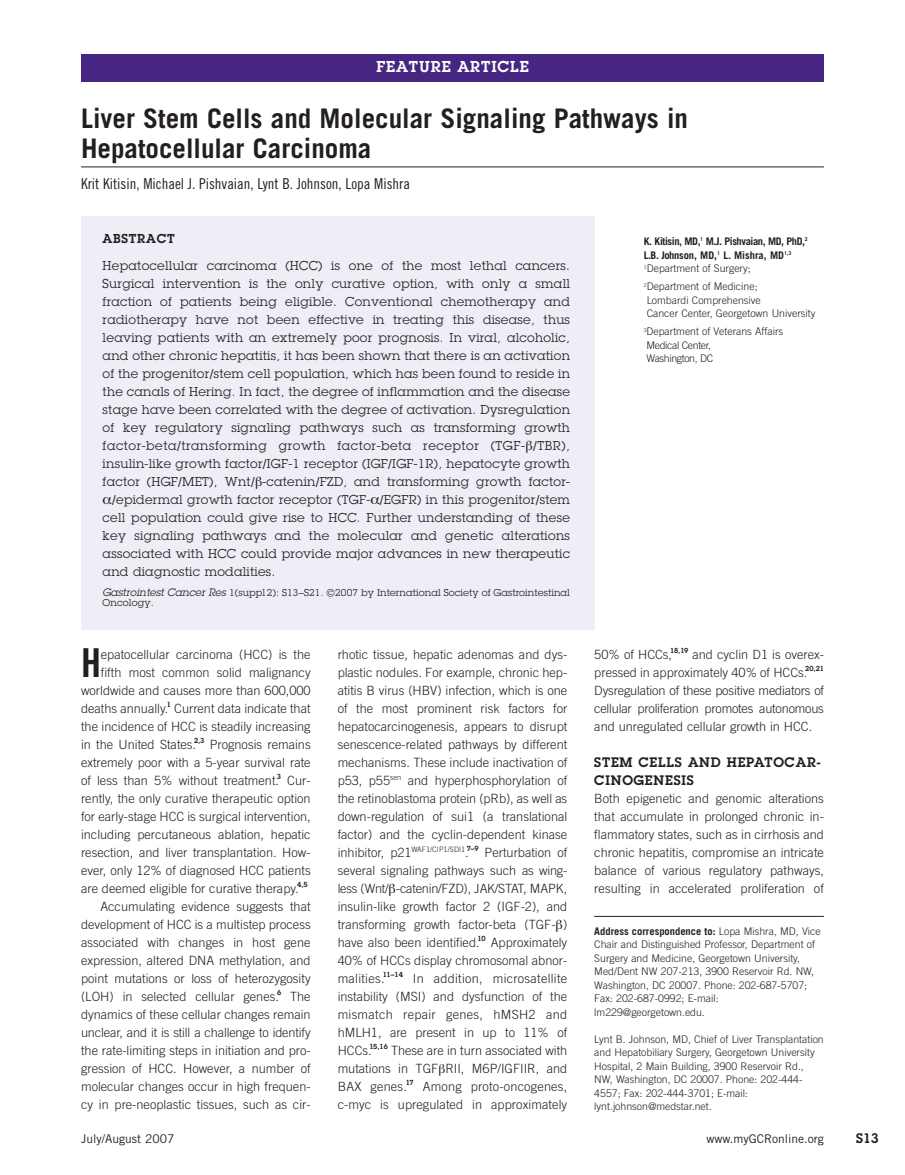
<style>
.page{position:relative;width:905px;height:1175px;background:#fff}
.page>*{position:absolute;margin:0;border:0;box-sizing:border-box;transform-origin:0 0}
.t1{font:39.9px "Trade Gothic Bold Cond Twenty";color:#231f20}
.t2{font:700 27px/30px "Trade Gothic";color:#231f20}
.t3{font:16.5px "Lubalin Graph Demi TT";letter-spacing:.055em;color:#fff}
.t4{font:15px "Trade Gothic Cond Eighteen";color:#231f20}
.t5{font:13.5px "Lubalin Graph";letter-spacing:.02em;color:#231f20}
.t6{font:13.5px "Lubalin Graph";letter-spacing:.045em;color:#231f20}
.t7{font:600 13.5px/18px "Lubalin Graph";letter-spacing:.06em;color:#231f20}
.t8{font:13.5px "Lubalin Graph Demi TT";letter-spacing:.055em;color:#231f20}
.t9{font:300 12.75px/18px "Trade Gothic";color:#231f20;text-align:justify}
.t10{font:12px "Trade Gothic";color:#231f20}
.t11{font:300 10.5px/13.5px "Trade Gothic";color:#231f20}
.t12{font:10.5px/10.5px "Lubalin Graph";letter-spacing:.01em;color:#231f20}
.t13{font:700 10.5px/13.5px "Trade Gothic";letter-spacing:-.04em;color:#231f20}
.t14{font:600 7.2px "Lubalin Graph";color:#231f20}
.s1{font-style:italic}
.s2{font-weight:300}
.s3{font-weight:700}
</style>
<div class="page">
<div style="left:81px;top:216px;width:513px;height:413px;background:#efedf5"></div>
<div style="left:81px;top:54px;width:743px;height:27px;background:#472683"></div>
<hr style="left:81px;top:166px;width:743px;height:1px;background:#231f20">
<hr style="left:594px;top:916px;width:230px;height:1px;background:#231f20">
<p class="t3" style="left:376px;top:57px;width:154px">FEATURE ARTICLE</p>
<h2 class="t2" style="left:81px;top:105px;width:608px">Liver Stem Cells and Molecular Signaling Pathways in<br>Hepatocellular Carcinoma</h2>
<p class="t4" style="left:81px;top:178px;width:330px">Krit Kitisin, Michael J. Pishvaian, Lynt B. Johnson, Lopa Mishra</p>
<p class="t8" style="left:103px;top:230px;width:73px">ABSTRACT</p>
<p class="t5" style="left:103px;top:257px;width:469px">Hepatocellular carcinoma (HCC) is one of the most lethal cancers.</p>
<p class="t5" style="left:103px;top:275px;width:469px">Surgical intervention is the only curative option, with only a small</p>
<p class="t5" style="left:103px;top:293px;width:469px">fraction of patients being eligible. Conventional chemotherapy and</p>
<p class="t5" style="left:103px;top:311px;width:469px">radiotherapy have not been effective in treating this disease, thus</p>
<p class="t5" style="left:103px;top:329px;width:469px">leaving patients with an extremely poor prognosis. In viral, alcoholic,</p>
<p class="t5" style="left:103px;top:347px;width:469px">and other chronic hepatitis, it has been shown that there is an activation</p>
<p class="t5" style="left:103px;top:365px;width:469px">of the progenitor/stem cell population, which has been found to reside in</p>
<p class="t5" style="left:103px;top:383px;width:469px">the canals of Hering. In fact, the degree of inflammation and the disease</p>
<p class="t5" style="left:103px;top:401px;width:469px">stage have been correlated with the degree of activation. Dysregulation</p>
<p class="t5" style="left:103px;top:419px;width:469px">of key regulatory signaling pathways such as transforming growth</p>
<p class="t6" style="left:103px;top:437px;width:469px">factor-beta/transforming growth factor-beta receptor (TGF- /TBR),</p>
<p class="t5" style="left:103px;top:455px;width:469px">insulin-like growth factor/IGF-1 receptor (IGF/IGF-1R), hepatocyte growth</p>
<p class="t5" style="left:103px;top:473px;width:469px">factor (HGF/MET), Wnt/ -catenin/FZD, and transforming growth factor-</p>
<p class="t5" style="left:112px;top:491px;width:459px">/epidermal growth factor receptor (TGF- /EGFR) in this progenitor/stem</p>
<p class="t5" style="left:103px;top:509px;width:469px">cell population could give rise to HCC. Further understanding of these</p>
<p class="t5" style="left:103px;top:527px;width:469px">key signaling pathways and the molecular and genetic alterations</p>
<p class="t5" style="left:103px;top:545px;width:469px">associated with HCC could provide major advances in new therapeutic</p>
<p class="t5" style="left:103px;top:563px;width:174px">and diagnostic modalities.</p>
<p class="t12" style="left:103px;top:587px;width:469px"><span class="s1">Gastrointest Cancer Res</span> 1(suppl 2): S13–S21. ©2007 by International Society of Gastrointestinal<br>Oncology.</p>
<h1 class="t1" style="left:81px;top:648px;width:21px">H</h1>
<p class="t9" style="left:101px;top:646px;width:211px">epatocellular carcinoma (HCC) is the</p>
<p class="t9" style="left:101px;top:664px;width:211px">fifth most common solid malignancy</p>
<p class="t9" style="left:81px;top:682px;width:231px">worldwide and causes more than 600,000</p>
<p class="t9" style="left:81px;top:700px;width:89px">deaths annually.</p>
<p class="t14" style="left:167px;top:702px;width:6px">1</p>
<p class="t9" style="left:81px;top:700px;width:231px;text-indent:93px">Current data indicate that the incidence of HCC is steadily increasing in the United States.</p>
<p class="t14" style="left:194px;top:738px;width:12px">2,3</p>
<p class="t9" style="left:81px;top:736px;width:231px;text-indent:129px">Prognosis remains extremely poor with a 5-year survival rate of less than 5% without treatment.</p>
<p class="t14" style="left:277px;top:774px;width:6px">3</p>
<p class="t9" style="left:81px;top:772px;width:231px;text-indent:206px">Cur&shy;rently, the only curative therapeutic option for early-stage HCC is surgical intervention, including percutaneous ablation, hepatic resection, and liver transplantation. How&shy;ever, only 12% of diagnosed HCC patients are deemed eligible for curative therapy.</p>
<p class="t14" style="left:297px;top:882px;width:12px">4,5</p>
<p class="t9" style="left:81px;top:898px;width:231px;text-indent:19px">Accumulating evidence suggests that development of HCC is a multistep process associated with changes in host gene expression, altered DNA methylation, and point mutations or loss of heterozygosity (LOH) in selected cellular genes.</p>
<p class="t14" style="left:277px;top:990px;width:6px">6</p>
<p class="t9" style="left:81px;top:988px;width:231px;text-indent:209px">The dynamics of these cellular changes remain unclear, and it is still a challenge to identify the rate-limiting steps in initiation and pro&shy;gression of HCC. However, a number of molecular changes occur in high frequen&shy;cy in pre-neoplastic tissues, such as cir-</p>
<p class="t9" style="left:337px;top:646px;width:231px">rhotic tissue, hepatic adenomas and dys&shy;plastic nodules. For example, chronic hep&shy;atitis B virus (HBV) infection, which is one of the most prominent risk factors for hepatocarcinogenesis, appears to disrupt senescence-related pathways by different mechanisms. These include inactivation of p53, p55<sup>sen</sup> and hyperphosphorylation of the retinoblastoma protein (pRb), as well as down-regulation of sui1 (a translational factor) and the cyclin-dependent kinase inhibitor, p21<sup>WAF1/CIP1/SDI1</sup>.</p>
<p class="t14" style="left:466px;top:846px;width:13px">7–9</p>
<p class="t9" style="left:337px;top:844px;width:231px;text-indent:147px">Perturbation of several signaling pathways such as wing&shy;less (Wnt/ -catenin/FZD), JAK/STAT, MAPK, insulin-like growth factor 2 (IGF-2), and transforming growth factor-beta (TGF- ) have also been identified.</p>
<p class="t14" style="left:477px;top:936px;width:10px">10</p>
<p class="t9" style="left:337px;top:934px;width:231px;text-indent:153px">Approximately 40% of HCCs display chromosomal abnor&shy;malities.</p>
<p class="t14" style="left:383px;top:972px;width:22px">11–14</p>
<p class="t9" style="left:337px;top:970px;width:231px;text-indent:75px">In addition, microsatellite instability (MSI) and dysfunction of the mismatch repair genes, hMSH2 and hMLH1, are present in up to 11% of HCCs.</p>
<p class="t14" style="left:369px;top:1044px;width:20px">15,16</p>
<p class="t9" style="left:337px;top:1042px;width:231px;text-indent:53px">These are in turn associated with mutations in TGF RII, M6P/IGFIIR, and BAX genes.</p>
<p class="t14" style="left:406px;top:1080px;width:9px">17</p>
<p class="t9" style="left:337px;top:1078px;width:231px;text-align:right">Among proto-oncogenes,<br>c-myc is upregulated in approximately</p>
<p class="t13" style="left:644px;top:236px;width:165px">K. Kitisin, MD,<sup>1</sup> M.J. Pishvaian, MD, PhD,<sup>2<br></sup>L.B. Johnson, MD,<sup>1</sup> L. Mishra, MD<sup>1,3<br></sup><sup>1</sup><span class="s2">Department of Surgery;</span></p>
<p class="t11" style="left:644px;top:281px;width:173px"><sup>2</sup>Department of Medicine;<br>Lombardi Comprehensive<br>Cancer Center, Georgetown University</p>
<p class="t11" style="left:644px;top:326px;width:141px"><sup>3</sup>Department of Veterans Affairs<br>Medical Center,<br>Washington, DC</p>
<p class="t9" style="left:594px;top:646px;width:79px">50% of HCCs,</p>
<p class="t14" style="left:670px;top:648px;width:20px">18,19</p>
<p class="t9" style="left:594px;top:646px;width:231px;text-indent:98px">and cyclin D1 is overex&shy;pressed in approximately 40% of HCCs.</p>
<p class="t14" style="left:805px;top:666px;width:20px">20,21</p>
<p class="t9" style="left:594px;top:682px;width:231px">Dysregulation of these positive mediators of cellular proliferation promotes autonomous and unregulated cellular growth in HCC.</p>
<p class="t7" style="left:594px;top:754px;width:228px">STEM CELLS AND HEPATOCAR-<br>CINOGENESIS</p>
<p class="t9" style="left:594px;top:790px;width:231px">Both epigenetic and genomic alterations that accumulate in prolonged chronic in&shy;flammatory states, such as in cirrhosis and chronic hepatitis, compromise an intricate balance of various regulatory pathways, resulting in accelerated proliferation of</p>
<p class="t11" style="left:594px;top:925px;width:228px"><span class="s3">Address correspondence to:</span> Lopa Mishra, MD, Vice Chair and Distinguished Professor, Department of Surgery and Medicine, Georgetown University, Med/Dent NW 207-213, 3900 Reservoir Rd. NW, Washington, DC 20007. Phone: 202-687-5707; Fax: 202-687-0992; E-mail: lm229@georgetown.edu.</p>
<p class="t11" style="left:594px;top:1033px;width:231px">Lynt B. Johnson, MD, Chief of Liver Transplantation and Hepatobiliary Surgery, Georgetown University Hospital, 2 Main Building, 3900 Reservoir Rd., NW, Washington, DC 20007. Phone: 202-444- 4557; Fax: 202-444-3701; E-mail: lynt.johnson@medstar.net.</p>
<p class="t10" style="left:81px;top:1134px;width:95px">July/August 2007</p>
<p class="t10" style="left:706px;top:1134px;width:119px">www.myGCRonline.org</p>
<p class="t7" style="left:856px;top:1130px;width:24px">S13</p>
</div>
